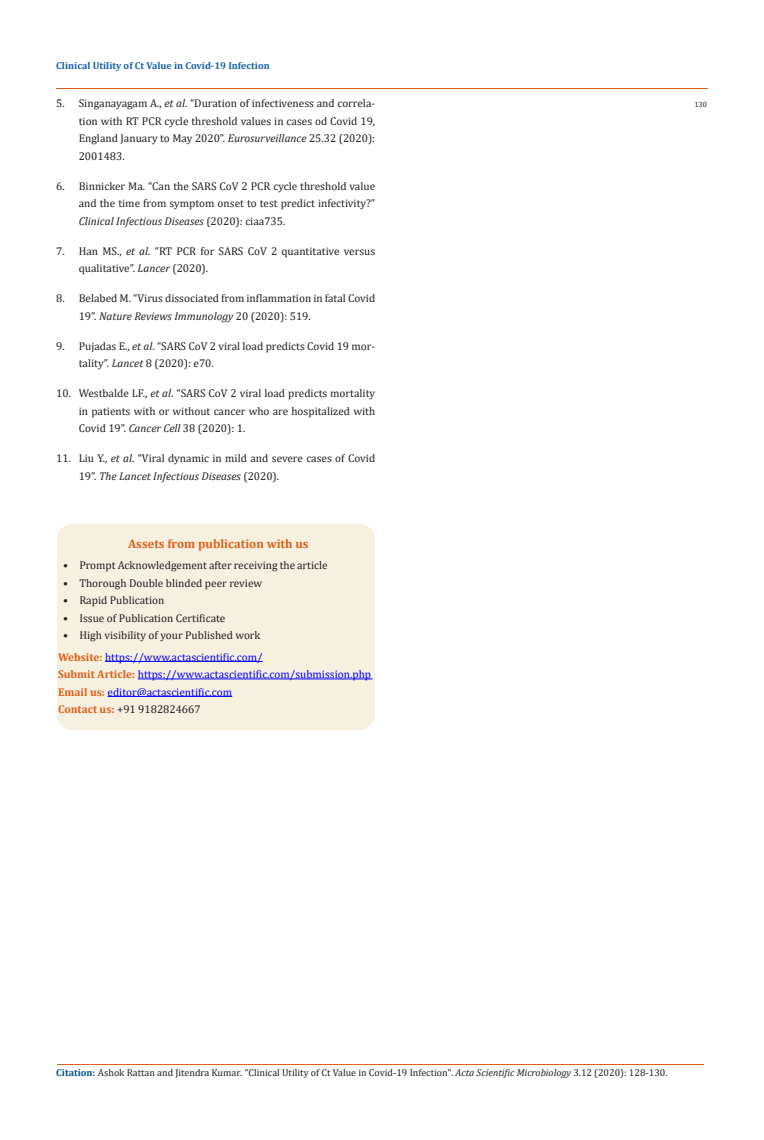
<style>
.page{position:relative;width:764px;height:1140px;background:#fff}
.page>*{position:absolute;margin:0;border:0;box-sizing:border-box;transform-origin:0 0}
.t1{font:700 12.5px "Cambria";color:#e05d1a}
.t2{font:11.25px/17.5px "Cambria";color:#231f20}
.t3{font:11.25px "Cambria";color:#00f}
.t4{font:10px "Cambria";color:#231f20}
.t5{font:700 10px "Cambria";color:#1560a6}
.t6{font:7.5px "Cambria";color:#231f20}
.s1{font-style:italic}
.s2{font-weight:700;color:#e05d1a}
.s3{font-weight:700;color:#035089}
</style>
<div class="page">
<hr style="left:56px;top:89px;width:651px;height:1px;background:#e05d1a">
<div style="left:57px;top:525px;width:317px;height:205px;background:#f6f0df;border-radius:15px"></div>
<div style="left:57px;top:524px;width:318px;height:206px;border:1px solid #f6f0df;border-radius:15px"></div>
<hr style="left:105px;top:661px;width:158px;height:1px;background:#00f">
<hr style="left:138px;top:679px;width:235px;height:1px;background:#00f">
<hr style="left:108px;top:696px;width:124px;height:1px;background:#00f">
<hr style="left:57px;top:1064px;width:647px;height:1px;background:#e05d1a">
<p class="t5" style="left:56px;top:58px;width:215px">Clinical Utility of Ct Value in Covid-19 Infection</p>
<p class="t2" style="left:79px;top:95px;width:298px;text-align:justify;text-indent:-22px">5. Singanayagam A., <span class="s1">et al</span>. “Duration of infectiveness and correla&shy;tion with RT PCR cycle threshold values in cases od Covid 19, England January to May 2020”. <span class="s1">Eurosurveillance</span> 25.32 (2020):<br>2001483.</p>
<p class="t2" style="left:79px;top:177px;width:298px;text-align:justify;text-indent:-22px">6. Binnicker Ma. “Can the SARS CoV 2 PCR cycle threshold value and the time from symptom onset to test predict infectivity?” <span class="s1">Clinical Infectious Diseases</span> (2020): ciaa735.</p>
<p class="t2" style="left:79px;top:242px;width:298px;text-indent:-22px">7. Han MS., <span class="s1">et al</span>. “RT PCR for SARS CoV 2 quantitative versus qualitative”. <span class="s1">Lancer</span> (2020).</p>
<p class="t2" style="left:79px;top:290px;width:298px;text-indent:-22px">8. Belabed M. “Virus dissociated from inflammation in fatal Covid<br>19”. <span class="s1">Nature Reviews Immunology</span> 20 (2020): 519.</p>
<p class="t2" style="left:79px;top:337px;width:298px;text-indent:-22px">9. Pujadas E., <span class="s1">et al</span>. “SARS CoV 2 viral load predicts Covid 19 mor&shy;tality”. <span class="s1">Lancet</span> 8 (2020): e70.</p>
<p class="t2" style="left:79px;top:385px;width:298px;text-align:justify;text-indent:-22px">10. Westbalde LF., <span class="s1">et al</span>. “SARS CoV 2 viral load predicts mortality in patients with or without cancer who are hospitalized with Covid 19”. <span class="s1">Cancer Cell</span> 38 (2020): 1.</p>
<p class="t2" style="left:79px;top:450px;width:298px;text-indent:-22px">11. Liu Y., <span class="s1">et al</span>. “Viral dynamic in mild and severe cases of Covid<br>19”. <span class="s1">The Lancet Infectious Diseases</span> (2020).</p>
<p class="t1" style="left:128px;top:535px;width:182px">Assets from publication with us</p>
<p class="t2" style="left:63px;top:557px;width:266px">• Prompt Acknowledgement after receiving the article</p>
<p class="t2" style="left:63px;top:574px;width:201px">• Thorough Double blinded peer review</p>
<p class="t2" style="left:63px;top:592px;width:103px">• Rapid Publication</p>
<p class="t2" style="left:63px;top:609px;width:164px">• Issue of Publication Certificate</p>
<p class="t2" style="left:63px;top:627px;width:199px">• High visibility of your Published work</p>
<p class="t3" style="left:58px;top:650px;width:206px"><span class="s2">Website:</span> https://www.actascientific.com/</p>
<p class="t3" style="left:58px;top:668px;width:315px"><span class="s2">Submit Article:</span> https://www.actascientific.com/submission.php</p>
<p class="t3" style="left:58px;top:685px;width:176px"><span class="s2">Email us:</span> editor@actascientific.com</p>
<p class="t2" style="left:58px;top:701px;width:144px"><span class="s2">Contact us:</span> +91 9182824667</p>
<p class="t6" style="left:694px;top:100px;width:14px">130</p>
<p class="t4" style="left:56px;top:1067px;width:613px"><span class="s3">Citation:</span> Ashok Rattan and Jitendra Kumar<span class="s1">.</span> “Clinical Utility of Ct Value in Covid-19 Infection". <span class="s1">Acta Scientific Microbiology</span> 3.12 (2020): 128-130.</p>
</div>
